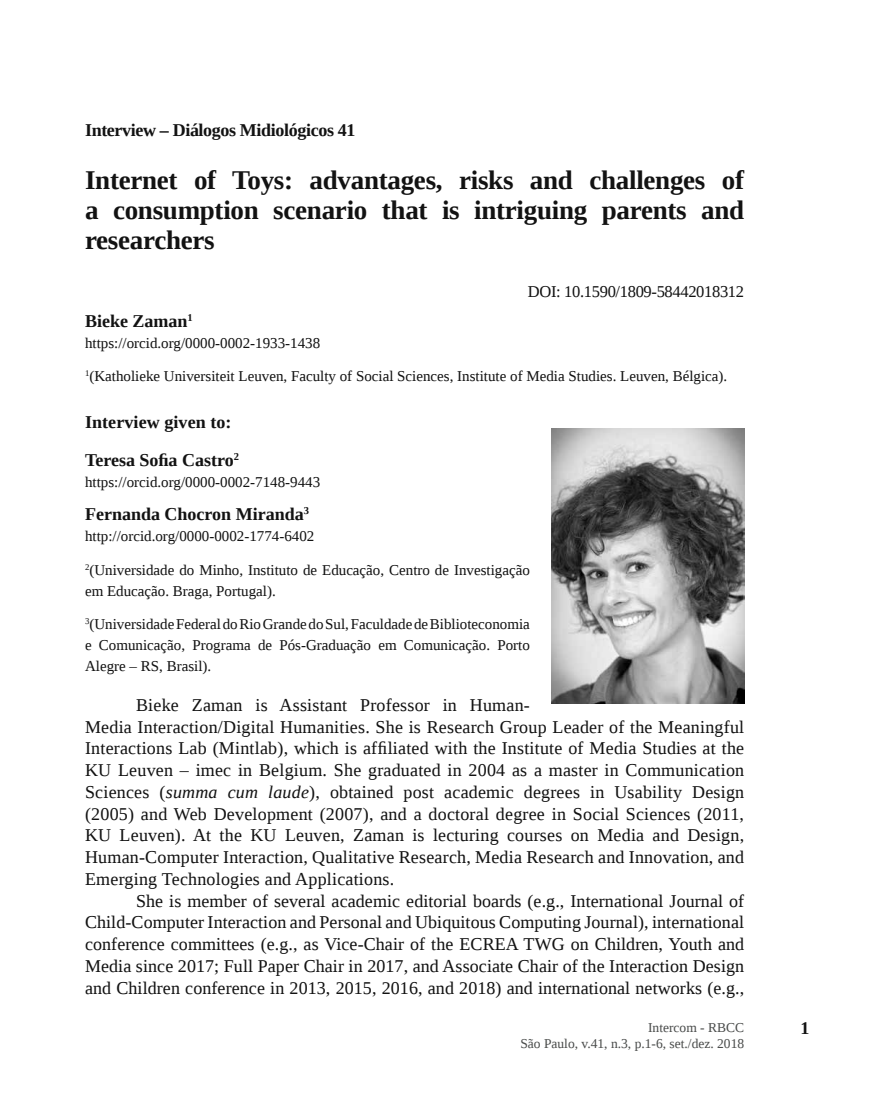
<style>
.page{position:relative;width:893px;height:1106px;background:#fff}
.page>*{position:absolute;margin:0;border:0;box-sizing:border-box;transform-origin:0 0}
.t1{font:700 27px/30px "Liberation Serif";letter-spacing:-.01em;color:#121212;text-align:justify}
.t2{font:18px/21.8px "Liberation Serif";letter-spacing:.01em;color:#121212}
.t3{font:700 18px/37.8px "Liberation Serif";color:#121212}
.t4{font:700 18px "Liberation Serif";letter-spacing:-.02em;color:#121212}
.t5{font:16.5px "Liberation Serif";letter-spacing:-.02em;color:#121212}
.t6{font:15px/20.9px "Liberation Serif";color:#121212}
.t7{font:13.5px/16.2px "Liberation Serif";color:#4a4c4b;text-align:right}
.s1{font-style:italic}
</style>
<div class="page">
<img style="left:551px;top:428px;width:193px;height:275px">
<p class="t4" style="left:85px;top:117px;width:272px">Interview – Diálogos Midiológicos 41</p>
<h1 class="t1" style="left:85px;top:164px;width:661px">Internet of Toys: advantages, risks and challenges of a consumption scenario that is intriguing parents and researchers</h1>
<p class="t5" style="left:528px;top:281px;width:218px">DOI: 10.1590/1809-58442018312</p>
<p class="t3" style="left:85px;top:301px;width:109px">Bieke Zaman<sup>1</sup></p>
<p class="t6" style="left:85px;top:332px;width:237px">https://orcid.org/0000-0002-1933-1438</p>
<p class="t6" style="left:85px;top:366px;width:644px"><sup>1</sup>(Katholieke Universiteit Leuven, Faculty of Social Sciences, Institute of Media Studies. Leuven, Bélgica).</p>
<p class="t3" style="left:85px;top:403px;width:155px">Interview given to:<br>Teresa Sofia Castro<sup>2</sup></p>
<p class="t6" style="left:85px;top:471px;width:237px">https://orcid.org/0000-0002-7148-9443</p>
<p class="t3" style="left:85px;top:495px;width:225px">Fernanda Chocron Miranda<sup>3</sup></p>
<p class="t6" style="left:85px;top:525px;width:231px">http://orcid.org/0000-0002-1774-6402</p>
<p class="t6" style="left:85px;top:559px;width:446px"><sup>2</sup>(Universidade do Minho, Instituto de Educação, Centro de Investigação em Educação. Braga, Portugal).</p>
<p class="t6" style="left:85px;top:614px;width:446px;text-align:justify"><sup>3</sup>(Universidade Federal do Rio Grande do Sul, Faculdade de Biblioteconomia e Comunicação, Programa de Pós-Graduação em Comunicação. Porto Alegre – RS, Brasil).</p>
<p class="t2" style="left:85px;top:694px;width:661px;text-indent:51px">Bieke Zaman is Assistant Professor in Human-<br>Media Interaction/Digital Humanities. She is Research Group Leader of the Meaningful Interactions Lab (Mintlab), which is affiliated with the Institute of Media Studies at the KU Leuven – imec in Belgium. She graduated in 2004 as a master in Communication Sciences (<span class="s1">summa cum laude</span>), obtained post academic degrees in Usability Design (2005) and Web Development (2007), and a doctoral degree in Social Sciences (2011, KU Leuven). At the KU Leuven, Zaman is lecturing courses on Media and Design, Human-Computer Interaction, Qualitative Research, Media Research and Innovation, and Emerging Technologies and Applications.</p>
<p class="t2" style="left:85px;top:889px;width:661px;text-align:justify;text-indent:51px">She is member of several academic editorial boards (e.g., International Journal of Child-Computer Interaction and Personal and Ubiquitous Computing Journal), international conference committees (e.g., as Vice-Chair of the ECREA TWG on Children, Youth and Media since 2017; Full Paper Chair in 2017, and Associate Chair of the Interaction Design and Children conference in 2013, 2015, 2016, and 2018) and international networks (e.g.,</p>
<p class="t7" style="left:520px;top:1018px;width:225px">Intercom - RBCC<br>São Paulo, v.41, n.3, p.1-6, set./dez. 2018</p>
<p class="t3" style="left:800px;top:1009px;width:10px">1</p>
</div>
